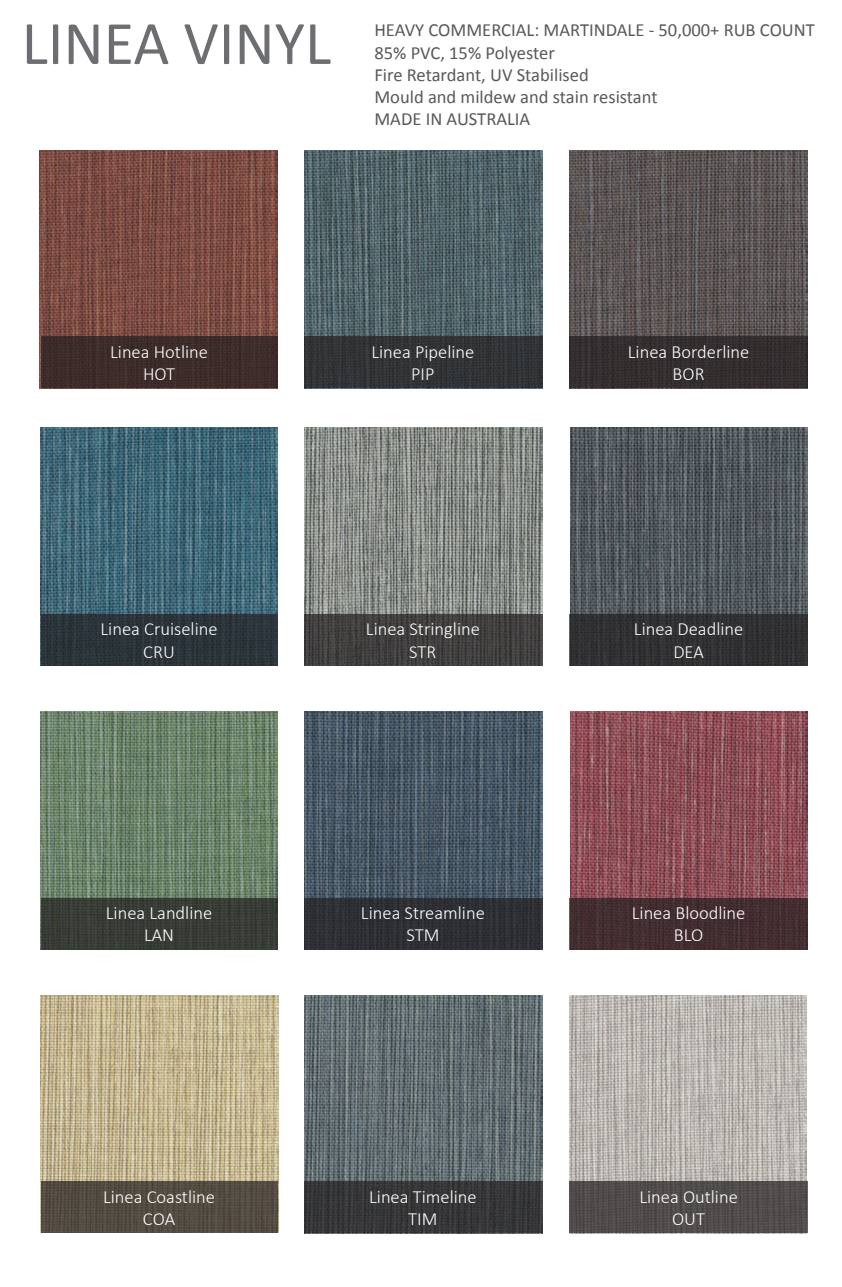
<style>
.page{position:relative;width:842px;height:1287px;background:#fff}
.page>*{position:absolute;margin:0;border:0;box-sizing:border-box;transform-origin:0 0}
.t1{font:62.2px "Calibri";color:#6d6e71}
.t2{font:300 18.6px/22.3px "Calibri";color:#fff;text-align:center}
.t3{font:18.6px/22.3px "Calibri";color:#58595b}
</style>
<div class="page">
<img style="left:40px;top:150px;width:237px;height:238px">
<img style="left:305px;top:150px;width:237px;height:186px">
<img style="left:570px;top:150px;width:237px;height:186px">
<img style="left:40px;top:428px;width:238px;height:238px">
<img style="left:305px;top:428px;width:237px;height:186px">
<img style="left:570px;top:428px;width:238px;height:186px">
<img style="left:40px;top:711px;width:238px;height:238px">
<img style="left:305px;top:711px;width:237px;height:186px">
<img style="left:570px;top:711px;width:238px;height:186px">
<div style="left:41px;top:336px;width:236px;height:52px;background:#3d2c2a"></div>
<div style="left:304px;top:336px;width:239px;height:52px;background:#313436"></div>
<div style="left:569px;top:336px;width:239px;height:52px;background:#332f2f"></div>
<div style="left:41px;top:614px;width:236px;height:52px;background:#2b3439"></div>
<svg style="left:304px;top:614px;width:239px;height:52px;fill:#414040"></svg>
<div style="left:569px;top:614px;width:239px;height:52px;background:#313033"></div>
<div style="left:41px;top:897px;width:236px;height:52px;background:#383c36"></div>
<div style="left:304px;top:897px;width:239px;height:52px;background:#2e2f34"></div>
<div style="left:569px;top:897px;width:239px;height:52px;background:#432d30"></div>
<img style="left:40px;top:995px;width:238px;height:237px">
<img style="left:305px;top:995px;width:237px;height:186px">
<img style="left:569px;top:995px;width:238px;height:186px">
<div style="left:41px;top:1181px;width:236px;height:51px;background:#534c41"></div>
<div style="left:304px;top:1181px;width:239px;height:51px;background:#363639"></div>
<div style="left:569px;top:1181px;width:239px;height:51px;background:#504c4b"></div>
<h1 class="t1" style="left:22px;top:4px;width:311px">LINEA VINYL</h1>
<p class="t3" style="left:374px;top:19px;width:442px">HEAVY COMMERCIAL: MARTINDALE - 50,000+ RUB COUNT<br>85% PVC, 15% Polyester<br>Fire Retardant, UV Stabilised<br>Mould and mildew and stain resistant<br>MADE IN AUSTRALIA</p>
<p class="t2" style="left:110px;top:339px;width:99px">Linea Hotline<br>HOT</p>
<p class="t2" style="left:371px;top:339px;width:104px">Linea Pipeline<br>PIP</p>
<p class="t2" style="left:628px;top:339px;width:123px">Linea Borderline<br>BOR</p>
<p class="t2" style="left:101px;top:617px;width:119px">Linea Cruiseline<br>CRU</p>
<p class="t2" style="left:366px;top:617px;width:115px">Linea Stringline<br>STR</p>
<p class="t2" style="left:634px;top:617px;width:111px">Linea Deadline<br>DEA</p>
<p class="t2" style="left:106px;top:900px;width:108px">Linea Landline<br>LAN</p>
<p class="t2" style="left:361px;top:900px;width:125px">Linea Streamline<br>STM</p>
<p class="t2" style="left:632px;top:900px;width:115px">Linea Bloodline<br>BLO</p>
<p class="t2" style="left:103px;top:1184px;width:114px">Linea Coastline<br>COA</p>
<p class="t2" style="left:369px;top:1184px;width:109px">Linea Timeline<br>TIM</p>
<p class="t2" style="left:639px;top:1184px;width:100px">Linea Outline<br>OUT</p>
</div>
